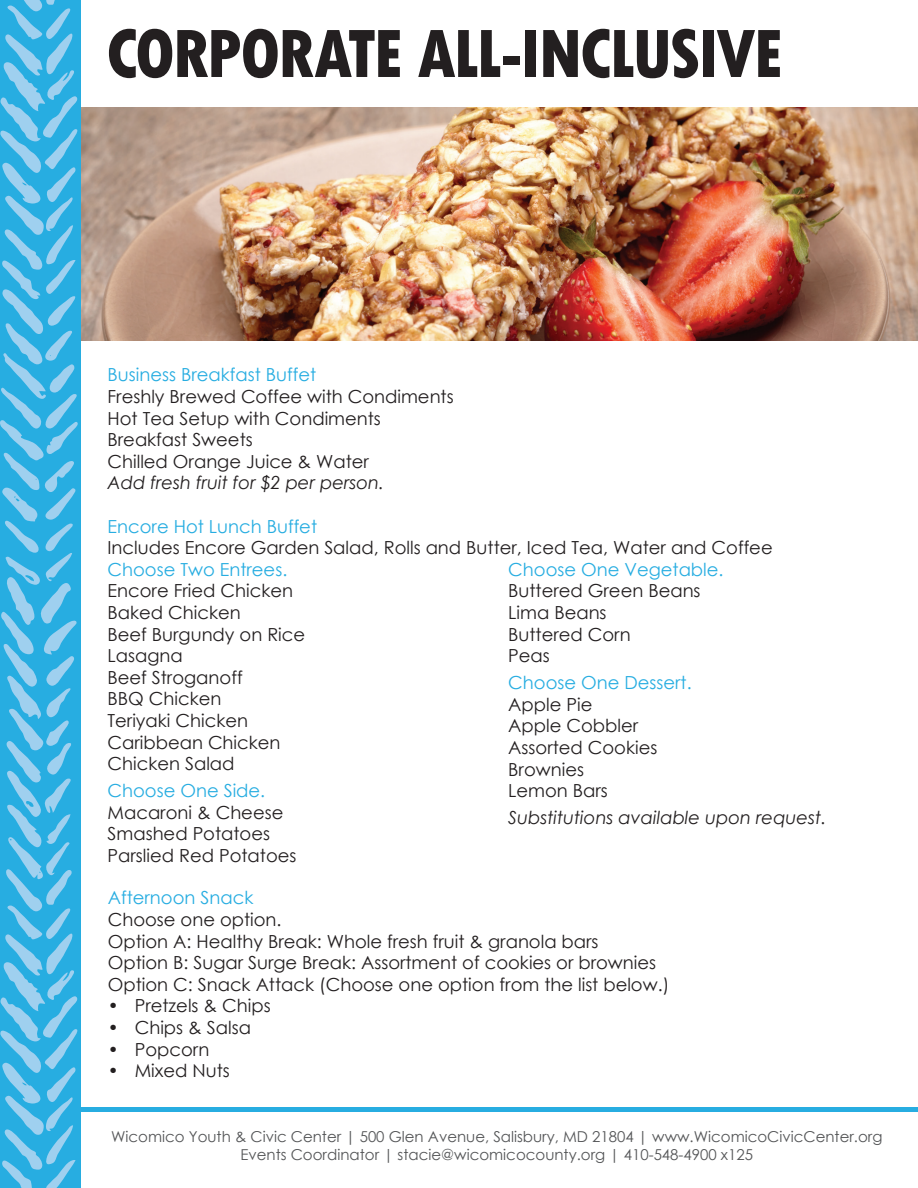
<style>
.page{position:relative;width:918px;height:1188px;background:#fff}
.page>*{position:absolute;margin:0;border:0;box-sizing:border-box;transform-origin:0 0}
.t1{font:800 condensed 72px "Tw Cen";letter-spacing:-.04em;color:#231f20}
.t2{font:18px/21.6px "Century Gothic";color:#231f20}
.t3{font:18px "Century Gothic";color:#27ade1}
.t4{font:italic 18px "Century Gothic";color:#231f20}
.t5{font:15px/18px "Century Gothic";color:#545557;text-align:center}
</style>
<div class="page">
<hr style="left:0;top:1107px;width:918px;height:4px;background:#27ade1">
<div style="left:0;top:0;width:81px;height:1188px;background:#27ade1"></div>
<svg style="left:0;top:0;width:78px;height:1188px"></svg>
<img style="left:81px;top:108px;width:837px;height:233px">
<h1 class="t1" style="left:106px;top:11px;width:679px">CORPORATE ALL-INCLUSIVE</h1>
<p class="t3" style="left:108px;top:362px;width:210px">Business Breakfast Buffet</p>
<p class="t2" style="left:108px;top:385px;width:348px">Freshly Brewed Coffee with Condiments<br>Hot Tea Setup with Condiments<br>Breakfast Sweets<br>Chilled Orange Juice &amp; Water</p>
<p class="t4" style="left:108px;top:470px;width:278px">Add fresh fruit for $2 per person.</p>
<p class="t3" style="left:108px;top:513px;width:211px">Encore Hot Lunch Buffet</p>
<p class="t2" style="left:108px;top:537px;width:667px">Includes Encore Garden Salad, Rolls and Butter, Iced Tea, Water and Coffee</p>
<p class="t3" style="left:108px;top:557px;width:181px">Choose Two Entrees.</p>
<p class="t2" style="left:108px;top:580px;width:199px">Encore Fried Chicken<br>Baked Chicken<br>Beef Burgundy on Rice<br>Lasagna<br>Beef Stroganoff<br>BBQ Chicken<br>Teriyaki Chicken<br>Caribbean Chicken<br>Chicken Salad</p>
<p class="t3" style="left:108px;top:778px;width:159px">Choose One Side.</p>
<p class="t2" style="left:108px;top:801px;width:190px">Macaroni &amp; Cheese<br>Smashed Potatoes<br>Parslied Red Potatoes</p>
<p class="t3" style="left:508px;top:557px;width:217px">Choose One Vegetable.</p>
<p class="t2" style="left:508px;top:580px;width:194px">Buttered Green Beans<br>Lima Beans<br>Buttered Corn<br>Peas</p>
<p class="t3" style="left:508px;top:670px;width:185px">Choose One Dessert.</p>
<p class="t2" style="left:508px;top:693px;width:151px">Apple Pie<br>Apple Cobbler<br>Assorted Cookies<br>Brownies<br>Lemon Bars</p>
<p class="t4" style="left:508px;top:805px;width:320px">Substitutions available upon request.</p>
<p class="t3" style="left:108px;top:885px;width:147px">Afternoon Snack</p>
<p class="t2" style="left:108px;top:908px;width:563px">Choose one option.<br>Option A: Healthy Break: Whole fresh fruit &amp; granola bars<br>Option B: Sugar Surge Break: Assortment of cookies or brownies Option C: Snack Attack (Choose one option from the list below.)</p>
<p class="t2" style="left:108px;top:995px;width:164px">• Pretzels &amp; Chips</p>
<p class="t2" style="left:108px;top:1016px;width:145px">• Chips &amp; Salsa</p>
<p class="t2" style="left:108px;top:1038px;width:103px">• Popcorn</p>
<p class="t2" style="left:108px;top:1060px;width:124px">• Mixed Nuts</p>
<p class="t5" style="left:111px;top:1127px;width:773px">Wicomico Youth &amp; Civic Center | 500 Glen Avenue, Salisbury, MD 21804 | www.WicomicoCivicCenter.org<br>Events Coordinator | stacie@wicomicocounty.org | 410-548-4900 x125</p>
</div>
